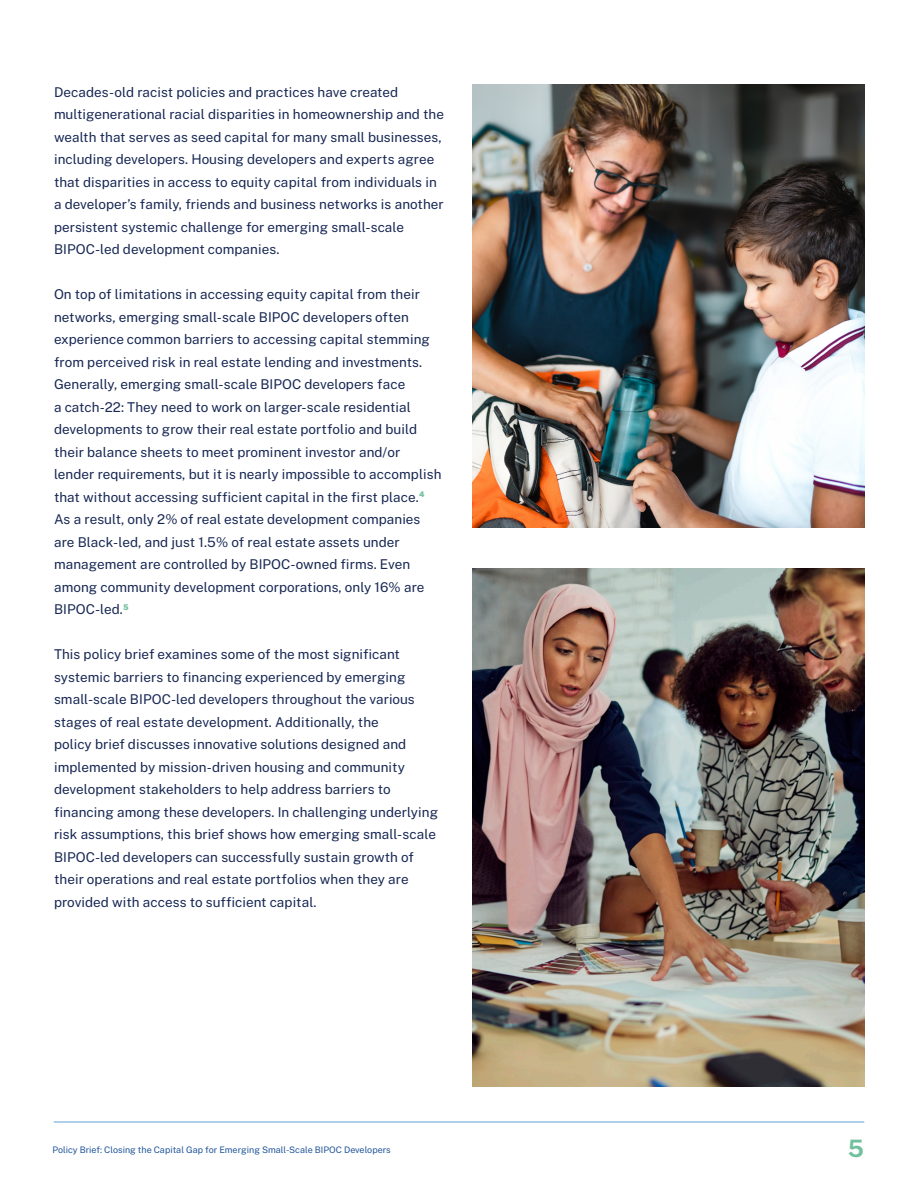
<style>
.page{position:relative;width:918px;height:1188px;background:#fff}
.page>*{position:absolute;margin:0;border:0;box-sizing:border-box;transform-origin:0 0}
.t1{font:700 24px "Public Sans";color:#72c19e}
.t2{font:13.5px/22.5px "Public Sans";letter-spacing:.005em;color:#182854}
.t3{font:9px "Public Sans";color:#21559a}
</style>
<div class="page">
<hr style="left:54px;top:1122px;width:810px;height:1px;background:#61a1d7">
<img style="left:473px;top:84px;width:391px;height:443px">
<img style="left:473px;top:568px;width:391px;height:518px">
<p class="t2" style="left:54px;top:80px;width:392px">Decades-old racist policies and practices have created multigenerational racial disparities in homeownership and the wealth that serves as seed capital for many small businesses, including developers. Housing developers and experts agree that disparities in access to equity capital from individuals in a developer’s family, friends and business networks is another persistent systemic challenge for emerging small-scale BIPOC-led development companies.</p>
<p class="t2" style="left:54px;top:282px;width:389px">On top of limitations in accessing equity capital from their networks, emerging small-scale BIPOC developers often experience common barriers to accessing capital stemming from perceived risk in real estate lending and investments.<br>Generally, emerging small-scale BIPOC developers face<br>a catch-22: They need to work on larger-scale residential developments to grow their real estate portfolio and build their balance sheets to meet prominent investor and/or lender requirements, but it is nearly impossible to accomplish that without accessing sufficient capital in the first place.<sup>4<br></sup>As a result, only 2% of real estate development companies are Black-led, and just 1.5% of real estate assets under management are controlled by BIPOC-owned firms. Even among community development corporations, only 16% are BIPOC-led.<sup>5</sup></p>
<p class="t2" style="left:54px;top:642px;width:386px">This policy brief examines some of the most significant systemic barriers to financing experienced by emerging small-scale BIPOC-led developers throughout the various stages of real estate development. Additionally, the<br>policy brief discusses innovative solutions designed and implemented by mission-driven housing and community development stakeholders to help address barriers to financing among these developers. In challenging underlying risk assumptions, this brief shows how emerging small-scale BIPOC-led developers can successfully sustain growth of their operations and real estate portfolios when they are provided with access to sufficient capital.</p>
<p class="t3" style="left:52px;top:1144px;width:340px">Policy Brief: Closing the Capital Gap for Emerging Small-Scale BIPOC Developers</p>
<h1 class="t1" style="left:848px;top:1131px;width:18px">5</h1>
</div>
